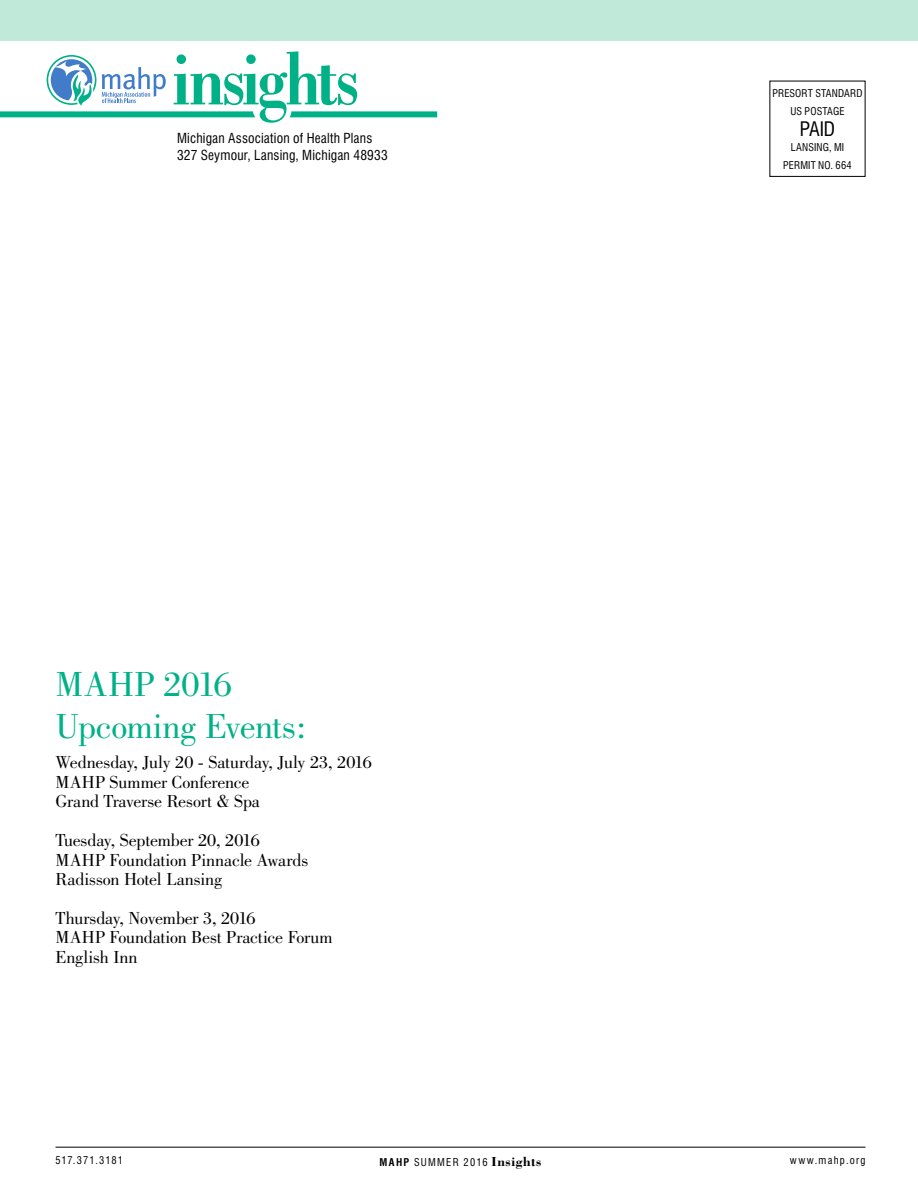
<style>
.page{position:relative;width:918px;height:1188px;background:#fff}
.page>*{position:absolute;margin:0;border:0;box-sizing:border-box;transform-origin:0 0}
.t1{font:36px/42px "Bodoni";letter-spacing:-.01em;color:#00b188}
.t2{font:condensed 19.5px "Swiss 721 BT";color:#000}
.t3{font:18px/19.5px "Bodoni";letter-spacing:-.01em;color:#000}
.t4{font:condensed 13.5px/17.2px "Swiss 721 BT";letter-spacing:.01em;color:#000}
.t5{font:condensed 10.5px/18px "Swiss 721 BT";letter-spacing:.02em;color:#000;text-align:center}
.t6{font:condensed 10.5px "Swiss 721 BT";letter-spacing:.12em;color:#000}
.t7{font:condensed 10.5px "Swiss 721 BT";letter-spacing:.105em;color:#000}
.t8{font:condensed 10.5px "Swiss 721 BT";letter-spacing:.125em;color:#000}
.s1{font-weight:700}
.s2{font-family:"Bodoni";font-weight:700;font-stretch:normal;font-size:13.5px}
</style>
<div class="page">
<div style="left:0;top:0;width:918px;height:40px;background:#c1e9da"></div>
<svg style="left:0;top:51px;width:437px;height:72px"></svg>
<hr style="left:56px;top:1147px;width:810px;height:1px;background:#000">
<p class="t4" style="left:177px;top:129px;width:212px">Michigan Association of Health Plans<br>327 Seymour, Lansing, Michigan 48933</p>
<h1 class="t1" style="left:56px;top:663px;width:252px">MAHP 2016<br>Upcoming Events:</h1>
<p class="t3" style="left:56px;top:752px;width:318px">Wednesday, July 20 - Saturday, July 23, 2016<br>MAHP Summer Conference<br>Grand Traverse Resort &amp; Spa</p>
<p class="t3" style="left:56px;top:830px;width:254px">Tuesday, September 20, 2016<br>MAHP Foundation Pinnacle Awards<br>Radisson Hotel Lansing</p>
<p class="t3" style="left:56px;top:908px;width:279px">Thursday, November 3, 2016<br>MAHP Foundation Best Practice Forum<br>English Inn</p>
<p class="t5" style="left:772px;top:84px;width:92px">PRESORT STANDARD<br>US POSTAGE</p>
<p class="t2" style="left:800px;top:117px;width:37px">PAID</p>
<p class="t5" style="left:783px;top:138px;width:70px">LANSING, MI<br>PERMIT NO. 664</p>
<p class="t7" style="left:56px;top:1154px;width:69px">517.371.3181</p>
<p class="t6" style="left:380px;top:1156px;width:163px"><span class="s1">MAHP</span> SUMMER 2016 <span class="s2">Insights</span></p>
<p class="t8" style="left:790px;top:1154px;width:77px">www.mahp.org</p>
</div>
